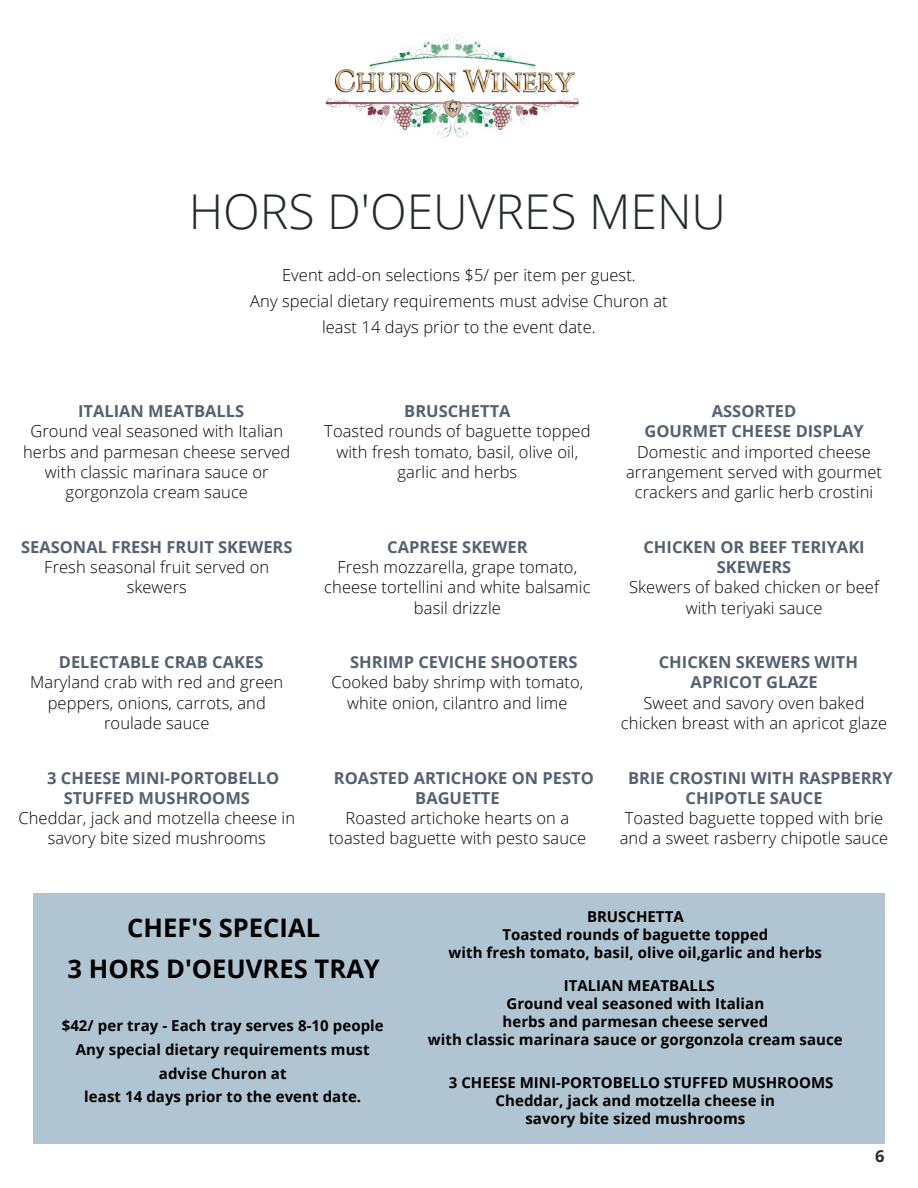
<style>
.page{position:relative;width:918px;height:1188px;background:#fff}
.page>*{position:absolute;margin:0;border:0;box-sizing:border-box;transform-origin:0 0}
.t1{font:300 48px "Open Sans";color:#262a2b}
.t2{font:700 25.5px/40.5px "Open Sans";color:#000;text-align:center}
.t3{font:300 16.5px/20.2px "Open Sans";letter-spacing:.005em;color:#000;text-align:center}
.t4{font:700 16.5px/20.2px "Open Sans";color:#546270;text-align:center}
.t5{font:700 16.5px "Open Sans";color:#262a2b}
.t6{font:700 15px/18px "Open Sans";letter-spacing:.005em;color:#000;text-align:center}
</style>
<div class="page">
<img style="left:325px;top:34px;width:254px;height:104px">
<div style="left:33px;top:893px;width:852px;height:251px;background:#b0c5d1"></div>
<h1 class="t1" style="left:189px;top:178px;width:539px">HORS D'OEUVRES MENU</h1>
<p class="t3" style="left:250px;top:261px;width:419px;line-height:25.8px">Event add-on selections $5/ per item per guest.<br>Any special dietary requirements must advise Churon at least 14 days prior to the event date.</p>
<p class="t4" style="left:78px;top:401px;width:168px">ITALIAN MEATBALLS</p>
<p class="t3" style="left:23px;top:421px;width:269px">Ground veal seasoned with Italian herbs and parmesan cheese served with classic marinara sauce or gorgonzola cream sauce</p>
<p class="t4" style="left:21px;top:536px;width:273px">SEASONAL FRESH FRUIT SKEWERS</p>
<p class="t3" style="left:44px;top:556px;width:226px">Fresh seasonal fruit served on skewers</p>
<p class="t4" style="left:59px;top:652px;width:206px">DELECTABLE CRAB CAKES</p>
<p class="t3" style="left:30px;top:672px;width:255px">Maryland crab with red and green peppers, onions, carrots, and roulade sauce</p>
<p class="t4" style="left:64px;top:767px;width:217px;text-align:left;text-indent:-16px">3 CHEESE MINI-PORTOBELLO<br>STUFFED MUSHROOMS</p>
<p class="t3" style="left:19px;top:807px;width:278px">Cheddar, jack and motzella cheese in savory bite sized mushrooms</p>
<p class="t4" style="left:404px;top:401px;width:108px">BRUSCHETTA</p>
<p class="t3" style="left:324px;top:421px;width:268px">Toasted rounds of baguette topped with fresh tomato, basil, olive oil, garlic and herbs</p>
<p class="t4" style="left:387px;top:536px;width:142px">CAPRESE SKEWER</p>
<p class="t3" style="left:324px;top:556px;width:268px">Fresh mozzarella, grape tomato, cheese tortellini and white balsamic basil drizzle</p>
<p class="t4" style="left:350px;top:652px;width:229px">SHRIMP CEVICHE SHOOTERS</p>
<p class="t3" style="left:331px;top:672px;width:253px">Cooked baby shrimp with tomato, white onion, cilantro and lime</p>
<p class="t4" style="left:415px;top:767px;width:180px;text-align:left;text-indent:-81px">ROASTED ARTICHOKE ON PESTO<br>BAGUETTE</p>
<p class="t3" style="left:329px;top:807px;width:259px">Roasted artichoke hearts on a toasted baguette with pesto sauce</p>
<p class="t4" style="left:644px;top:401px;width:221px">ASSORTED<br>GOURMET CHEESE DISPLAY</p>
<p class="t3" style="left:626px;top:441px;width:257px">Domestic and imported cheese arrangement served with gourmet crackers and garlic herb crostini</p>
<p class="t4" style="left:643px;top:536px;width:223px">CHICKEN OR BEEF TERIYAKI<br>SKEWERS</p>
<p class="t3" style="left:629px;top:577px;width:251px">Skewers of baked chicken or beef with teriyaki sauce</p>
<p class="t4" style="left:659px;top:652px;width:201px">CHICKEN SKEWERS WITH<br>APRICOT GLAZE</p>
<p class="t3" style="left:621px;top:692px;width:268px">Sweet and savory oven baked chicken breast with an apricot glaze</p>
<p class="t4" style="left:686px;top:767px;width:209px;text-align:left;text-indent:-57px">BRIE CROSTINI WITH RASPBERRY<br>CHIPOTLE SAUCE</p>
<p class="t3" style="left:620px;top:807px;width:270px">Toasted baguette topped with brie and a sweet rasberry chipotle sauce</p>
<h2 class="t2" style="left:68px;top:907px;width:314px">CHEF'S SPECIAL<br>3 HORS D'OEUVRES TRAY</h2>
<p class="t6" style="left:449px;top:908px;width:375px">BRUSCHETTA<br>Toasted rounds of baguette topped<br>with fresh tomato, basil, olive oil,garlic and herbs</p>
<p class="t6" style="left:428px;top:976px;width:416px">ITALIAN MEATBALLS<br>Ground veal seasoned with Italian<br>herbs and parmesan cheese served<br>with classic marinara sauce or gorgonzola cream sauce</p>
<p class="t6" style="left:449px;top:1073px;width:386px">3 CHEESE MINI-PORTOBELLO STUFFED MUSHROOMS</p>
<p class="t6" style="left:496px;top:1091px;width:281px">Cheddar, jack and motzella cheese in</p>
<p class="t6" style="left:525px;top:1109px;width:221px">savory bite sized mushrooms</p>
<p class="t6" style="left:62px;top:1014px;width:324px;line-height:23.7px">$42/ per tray - Each tray serves 8-10 people Any special dietary requirements must advise Churon at<br>least 14 days prior to the event date.</p>
<p class="t5" style="left:875px;top:1144px;width:11px">6</p>
</div>
